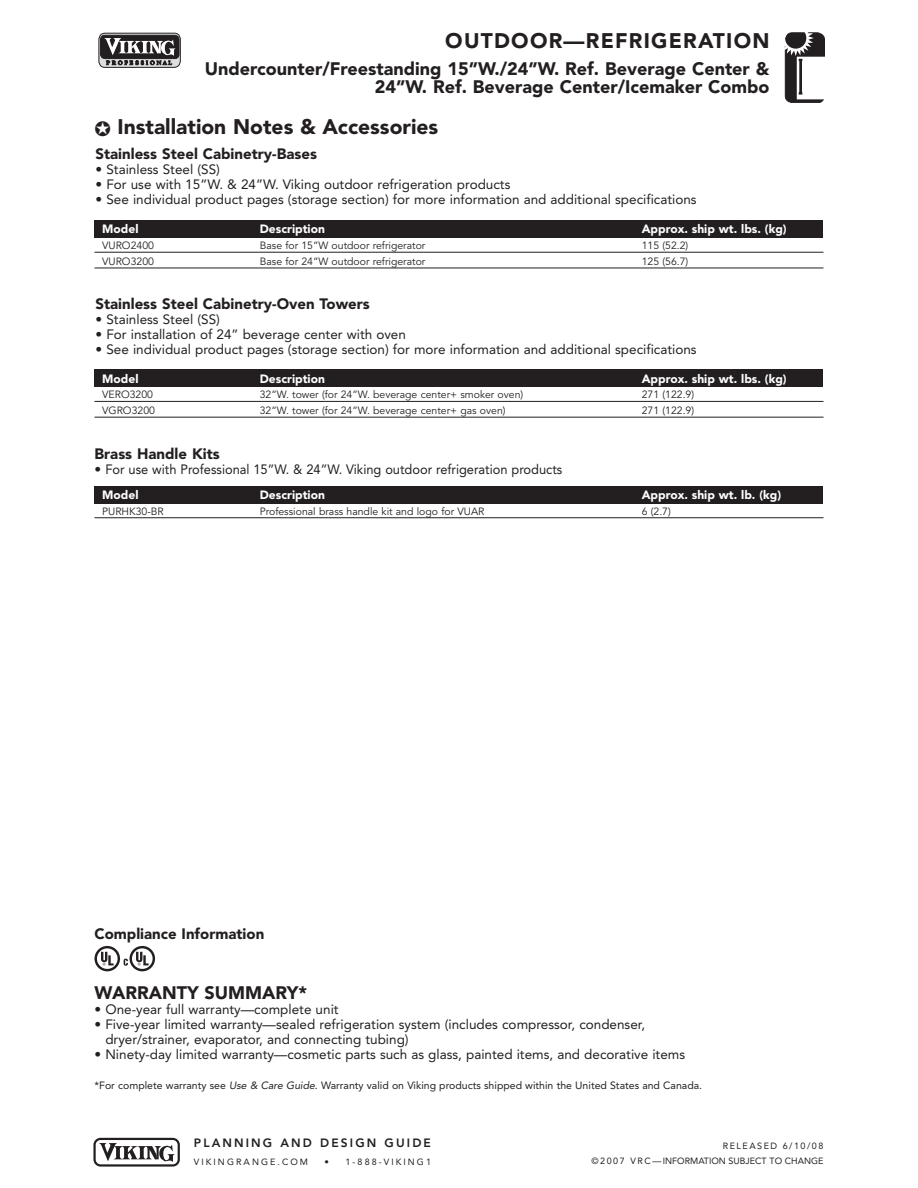
<style>
.page{position:relative;width:918px;height:1188px;background:#fff}
.page>*{position:absolute;margin:0;border:0;box-sizing:border-box;transform-origin:0 0}
.t1{font:900 21px "Avenir";color:#231f20}
.t2{font:900 21px "Avenir";letter-spacing:.06em;color:#231f20}
.t3{font:900 18px/18px "Avenir";color:#231f20;text-align:right}
.t4{font:900 15px "Avenir";color:#231f20}
.t5{font:13.5px/15px "Avenir";color:#231f20}
.t6{font:900 12px "Avenir";color:#fff}
.t7{font:800 12px "Avenir";letter-spacing:.175em;color:#231f20}
.t8{font:10.5px "Avenir";color:#231f20}
.t9{font:10.5px "Avenir";color:#231f20}
.t10{font:9px/15px "Avenir";color:#231f20;text-align:right}
.t11{font:9px "Avenir";letter-spacing:.23em;color:#231f20}
.s1{font-style:italic}
</style>
<div class="page">
<svg style="left:94px;top:946px;width:61px;height:25px"></svg>
<svg style="left:99px;top:33px;width:82px;height:35px"></svg>
<svg style="left:784px;top:32px;width:41px;height:71px"></svg>
<div style="left:799px;top:59px;width:3px;height:35px;border:1px solid #231f20"></div>
<svg style="left:93px;top:1138px;width:87px;height:29px"></svg>
<div style="left:94px;top:221px;width:730px;height:17px;background:#231f20"></div>
<hr style="left:94px;top:252px;width:730px;height:1px;background:#231f20">
<hr style="left:94px;top:268px;width:730px;height:1px;background:#231f20">
<div style="left:94px;top:370px;width:730px;height:17px;background:#231f20"></div>
<hr style="left:94px;top:401px;width:730px;height:1px;background:#231f20">
<hr style="left:94px;top:417px;width:730px;height:1px;background:#231f20">
<div style="left:94px;top:486px;width:730px;height:17px;background:#231f20"></div>
<hr style="left:94px;top:517px;width:730px;height:1px;background:#231f20">
<h1 class="t2" style="left:445px;top:28px;width:326px">OUTDOOR—REFRIGERATION</h1>
<h2 class="t3" style="left:205px;top:60px;width:566px">Undercounter/Freestanding 15”W./24”W. Ref. Beverage Center &amp;<br>24”W. Ref. Beverage Center/Icemaker Combo</h2>
<h1 class="t1" style="left:94px;top:114px;width:345px">✪ Installation Notes &amp; Accessories</h1>
<p class="t4" style="left:96px;top:145px;width:223px">Stainless Steel Cabinetry-Bases</p>
<p class="t5" style="left:96px;top:162px;width:126px">• Stainless Steel (SS)</p>
<p class="t5" style="left:96px;top:177px;width:416px">• For use with 15”W. &amp; 24”W. Viking outdoor refrigeration products</p>
<p class="t5" style="left:96px;top:192px;width:603px">• See individual product pages (storage section) for more information and additional specifications</p>
<p class="t6" style="left:102px;top:222px;width:38px">Model</p>
<p class="t6" style="left:260px;top:222px;width:67px">Description</p>
<p class="t6" style="left:642px;top:222px;width:146px">Approx. ship wt. lbs. (kg)</p>
<p class="t8" style="left:102px;top:240px;width:53px">VURO2400</p>
<p class="t8" style="left:260px;top:240px;width:167px">Base for 15”W outdoor refrigerator</p>
<p class="t8" style="left:642px;top:240px;width:48px">115 (52.2)</p>
<p class="t8" style="left:102px;top:255px;width:53px">VURO3200</p>
<p class="t8" style="left:260px;top:255px;width:167px">Base for 24”W outdoor refrigerator</p>
<p class="t8" style="left:642px;top:255px;width:48px">125 (56.7)</p>
<p class="t4" style="left:96px;top:295px;width:276px">Stainless Steel Cabinetry-Oven Towers</p>
<p class="t5" style="left:96px;top:312px;width:126px">• Stainless Steel (SS)</p>
<p class="t5" style="left:96px;top:327px;width:312px">• For installation of 24” beverage center with oven</p>
<p class="t5" style="left:96px;top:342px;width:603px">• See individual product pages (storage section) for more information and additional specifications</p>
<p class="t6" style="left:102px;top:371px;width:38px">Model</p>
<p class="t6" style="left:260px;top:371px;width:67px">Description</p>
<p class="t6" style="left:642px;top:371px;width:146px">Approx. ship wt. lbs. (kg)</p>
<p class="t8" style="left:102px;top:389px;width:52px">VERO3200</p>
<p class="t8" style="left:260px;top:389px;width:265px">32”W. tower (for 24”W. beverage center+ smoker oven)</p>
<p class="t8" style="left:642px;top:389px;width:54px">271 (122.9)</p>
<p class="t8" style="left:102px;top:404px;width:54px">VGRO3200</p>
<p class="t8" style="left:260px;top:404px;width:247px">32”W. tower (for 24”W. beverage center+ gas oven)</p>
<p class="t8" style="left:642px;top:404px;width:54px">271 (122.9)</p>
<p class="t4" style="left:94px;top:445px;width:127px">Brass Handle Kits</p>
<p class="t5" style="left:94px;top:462px;width:469px">• For use with Professional 15”W. &amp; 24”W. Viking outdoor refrigeration products</p>
<p class="t6" style="left:102px;top:488px;width:38px">Model</p>
<p class="t6" style="left:260px;top:488px;width:67px">Description</p>
<p class="t6" style="left:642px;top:488px;width:141px">Approx. ship wt. lb. (kg)</p>
<p class="t8" style="left:102px;top:505px;width:63px">PURHK30-BR</p>
<p class="t8" style="left:260px;top:505px;width:226px">Professional brass handle kit and logo for VUAR</p>
<p class="t8" style="left:642px;top:505px;width:31px">6 (2.7)</p>
<p class="t4" style="left:94px;top:925px;width:171px">Compliance Information</p>
<h2 class="t3" style="left:94px;top:984px;width:214px">WARRANTY SUMMARY*</h2>
<p class="t5" style="left:94px;top:1002px;width:246px">• One-year full warranty—complete unit</p>
<p class="t5" style="left:105px;top:1017px;width:541px;text-indent:-11px">• Five-year limited warranty—sealed refrigeration system (includes compressor, condenser, dryer/strainer, evaporator, and connecting tubing)</p>
<p class="t5" style="left:95px;top:1047px;width:592px">• Ninety-day limited warranty—cosmetic parts such as glass, painted items, and decorative items</p>
<p class="t9" style="left:94px;top:1079px;width:609px">*For complete warranty see <span class="s1">Use &amp; Care Guide</span>. Warranty valid on Viking products shipped within the United States and Canada.</p>
<p class="t7" style="left:194px;top:1136px;width:238px">PLANNING AND DESIGN GUIDE</p>
<p class="t11" style="left:194px;top:1157px;width:116px">VIKINGRANGE.COM</p>
<p class="t11" style="left:325px;top:1157px;width:108px">• 1-888-VIKING1</p>
<p class="t10" style="left:592px;top:1138px;width:233px">RELEASED 6/10/08<br>© 2 0 0 7 V R C — INFORMATION SUBJECT TO CHANGE</p>
</div>
